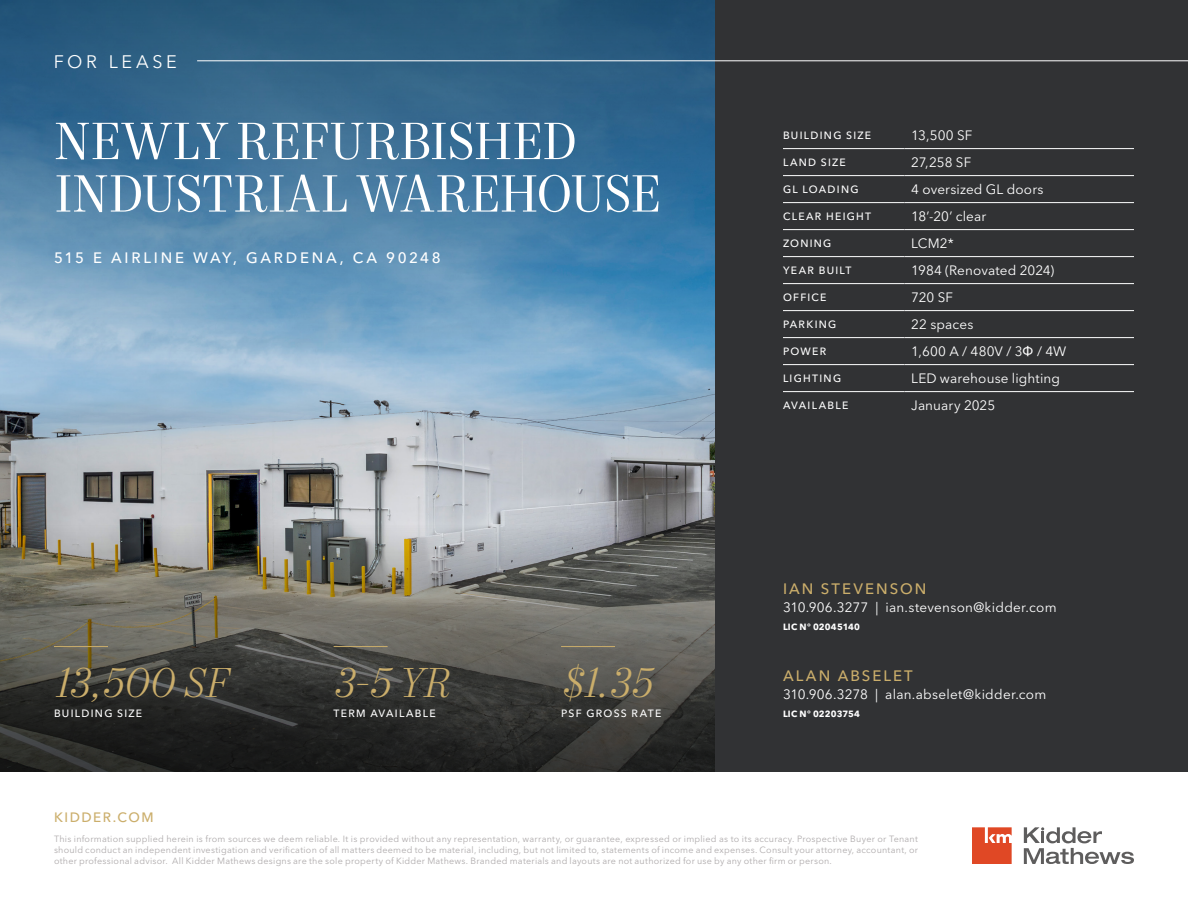
<style>
.page{position:relative;width:1188px;height:918px;background:#fff}
.page>*{position:absolute;margin:0;border:0;box-sizing:border-box;transform-origin:0 0}
.Headline_-_Level_1_-_White_2023{font:52.5px/52.5px "Mort Modern 08";letter-spacing:-.025em;color:#fff}
.Stat_Italic_-_Gold_2023{font:italic 300 42px "Mort Modern 07";letter-spacing:-.005em;color:#cbae6b}
.Section_Identifier_-_White_2023{font:18px "Avenir Next LT Pro";letter-spacing:.2em;color:#fff}
.Property_Address_-_White_2023{font:500 15px "Avenir Next LT Pro";letter-spacing:.185em;color:#fff}
.Contact_Info_-_White_2023{font:500 15px "Avenir Next LT Pro";letter-spacing:.135em;color:#cbae6b}
.Table_Input_-_White_2023{font:13.5px "Avenir Next LT Pro";letter-spacing:.01em;color:#fff}
.Contact_Info_-_White_2023-2{font:13.5px "Avenir Next LT Pro";letter-spacing:.02em;color:#fff}
.t1{font:500 13.5px "Avenir Next LT Pro";letter-spacing:.11em;color:#cbae6b}
.Table_Column_1_All_Caps_-_White_2023{font:500 10.5px "Avenir Next LT Pro";letter-spacing:.125em;color:#fff}
.Stat_Label_-_White_2023{font:500 10.5px "Avenir Next LT Pro";letter-spacing:.12em;color:#fff}
.t2{font:9px/10.8px "Avenir Next LT Pro";letter-spacing:.025em;color:#afabac;text-align:justify}
.Contact_Info_-_White_2023-3{font:700 9px "Avenir Next LT Pro";letter-spacing:.02em;color:#fff}
.s1{font-family:"Arial"}
</style>
<div class="page">
<img style="left:0;top:368px;width:716px;height:157px">
<svg style="left:0;top:0;width:716px;height:368px;background:#4c7ea3"></svg>
<svg style="left:0;top:525px;width:716px;height:246px;background:#565650"></svg>
<div style="left:716px;top:0;width:472px;height:771px;background:#313234"></div>
<hr style="left:561px;top:646px;width:54px;height:1px;background:#cbae6b">
<hr style="left:334px;top:646px;width:54px;height:1px;background:#cbae6b">
<hr style="left:783px;top:148px;width:121px;height:1px;background:#fff">
<hr style="left:904px;top:148px;width:230px;height:1px;background:#fff">
<hr style="left:783px;top:175px;width:121px;height:1px;background:#fff">
<hr style="left:904px;top:175px;width:230px;height:1px;background:#fff">
<hr style="left:783px;top:202px;width:121px;height:1px;background:#fff">
<hr style="left:904px;top:202px;width:230px;height:1px;background:#fff">
<hr style="left:783px;top:229px;width:121px;height:1px;background:#fff">
<hr style="left:904px;top:229px;width:230px;height:1px;background:#fff">
<hr style="left:783px;top:256px;width:121px;height:1px;background:#fff">
<hr style="left:904px;top:256px;width:230px;height:1px;background:#fff">
<hr style="left:783px;top:283px;width:121px;height:1px;background:#fff">
<hr style="left:904px;top:283px;width:230px;height:1px;background:#fff">
<hr style="left:783px;top:310px;width:121px;height:1px;background:#fff">
<hr style="left:904px;top:310px;width:230px;height:1px;background:#fff">
<hr style="left:783px;top:337px;width:121px;height:1px;background:#fff">
<hr style="left:904px;top:337px;width:230px;height:1px;background:#fff">
<hr style="left:783px;top:364px;width:121px;height:1px;background:#fff">
<hr style="left:904px;top:364px;width:230px;height:1px;background:#fff">
<hr style="left:783px;top:391px;width:121px;height:1px;background:#fff">
<hr style="left:904px;top:391px;width:230px;height:1px;background:#fff">
<hr style="left:54px;top:646px;width:54px;height:1px;background:#cbae6b">
<svg style="left:1024px;top:827px;width:110px;height:37px"></svg>
<svg style="left:972px;top:827px;width:40px;height:37px"></svg>
<hr style="left:197px;top:60px;width:991px;height:1px;background:#fff">
<p class="Section_Identifier_-_White_2023" style="left:54px;top:51px;width:125px">FOR LEASE</p>
<p class="Headline_-_Level_1_-_White_2023" style="left:54px;top:118px;width:609px">NEWLY REFURBISHED<br>INDUSTRIAL WAREHOUSE</p>
<p class="Property_Address_-_White_2023" style="left:54px;top:249px;width:388px">515 E AIRLINE WAY, GARDENA, CA 90248</p>
<p class="Stat_Italic_-_Gold_2023" style="left:54px;top:658px;width:175px">13,500 SF</p>
<p class="Stat_Label_-_White_2023" style="left:54px;top:707px;width:90px">BUILDING SIZE</p>
<p class="Stat_Italic_-_Gold_2023" style="left:334px;top:658px;width:117px">3-5 YR</p>
<p class="Stat_Label_-_White_2023" style="left:334px;top:707px;width:104px">TERM AVAILABLE</p>
<p class="Stat_Italic_-_Gold_2023" style="left:561px;top:658px;width:92px">$1.35</p>
<p class="Stat_Label_-_White_2023" style="left:561px;top:707px;width:102px">PSF GROSS RATE</p>
<p class="Table_Column_1_All_Caps_-_White_2023" style="left:783px;top:129px;width:90px">BUILDING SIZE</p>
<p class="Table_Input_-_White_2023" style="left:911px;top:127px;width:63px">13,500 SF</p>
<p class="Table_Column_1_All_Caps_-_White_2023" style="left:783px;top:156px;width:64px">LAND SIZE</p>
<p class="Table_Input_-_White_2023" style="left:911px;top:154px;width:62px">27,258 SF</p>
<p class="Table_Column_1_All_Caps_-_White_2023" style="left:783px;top:183px;width:77px">GL LOADING</p>
<p class="Table_Input_-_White_2023" style="left:911px;top:181px;width:134px">4 oversized GL doors</p>
<p class="Table_Column_1_All_Caps_-_White_2023" style="left:783px;top:210px;width:90px">CLEAR HEIGHT</p>
<p class="Table_Input_-_White_2023" style="left:911px;top:208px;width:77px">18’-20’ clear</p>
<p class="Table_Column_1_All_Caps_-_White_2023" style="left:783px;top:237px;width:50px">ZONING</p>
<p class="Table_Input_-_White_2023" style="left:911px;top:235px;width:44px">LCM2*</p>
<p class="Table_Column_1_All_Caps_-_White_2023" style="left:783px;top:264px;width:70px">YEAR BUILT</p>
<p class="Table_Input_-_White_2023" style="left:911px;top:262px;width:144px">1984 (Renovated 2024)</p>
<p class="Table_Column_1_All_Caps_-_White_2023" style="left:783px;top:291px;width:45px">OFFICE</p>
<p class="Table_Input_-_White_2023" style="left:911px;top:289px;width:43px">720 SF</p>
<p class="Table_Column_1_All_Caps_-_White_2023" style="left:783px;top:318px;width:55px">PARKING</p>
<p class="Table_Input_-_White_2023" style="left:911px;top:316px;width:64px">22 spaces</p>
<p class="Table_Column_1_All_Caps_-_White_2023" style="left:783px;top:345px;width:45px">POWER</p>
<p class="Table_Input_-_White_2023" style="left:911px;top:343px;width:157px">1,600 A / 480V / 3<span class="s1">Φ</span> / 4W</p>
<p class="Table_Column_1_All_Caps_-_White_2023" style="left:783px;top:372px;width:60px">LIGHTING</p>
<p class="Table_Input_-_White_2023" style="left:911px;top:370px;width:150px">LED warehouse lighting</p>
<p class="Table_Column_1_All_Caps_-_White_2023" style="left:783px;top:399px;width:67px">AVAILABLE</p>
<p class="Table_Input_-_White_2023" style="left:911px;top:397px;width:85px">January 2025</p>
<p class="Contact_Info_-_White_2023" style="left:783px;top:579px;width:145px">IAN STEVENSON</p>
<p class="Contact_Info_-_White_2023-2" style="left:783px;top:599px;width:275px">310.906.3277 | ian.stevenson@kidder.com</p>
<p class="Contact_Info_-_White_2023-3" style="left:783px;top:621px;width:79px">LIC N° 02045140</p>
<p class="Contact_Info_-_White_2023" style="left:783px;top:667px;width:131px">ALAN ABSELET</p>
<p class="Contact_Info_-_White_2023-2" style="left:783px;top:687px;width:265px">310.906.3278 | alan.abselet@kidder.com</p>
<p class="Contact_Info_-_White_2023-3" style="left:783px;top:709px;width:79px">LIC N° 02203754</p>
<h3 class="t1" style="left:54px;top:809px;width:101px">KIDDER.COM</h3>
<p class="t2" style="left:54px;top:834px;width:866px">This information supplied herein is from sources we deem reliable. It is provided without any representation, warranty, or guarantee, expressed or implied as to its accuracy. Prospective Buyer or Tenant should conduct an independent investigation and verification of all matters deemed to be material, including, but not limited to, statements of income and expenses. Consult your attorney, accountant, or other professional advisor. All Kidder Mathews designs are the sole property of Kidder Mathews. Branded materials and layouts are not authorized for use by any other firm or person.</p>
</div>
